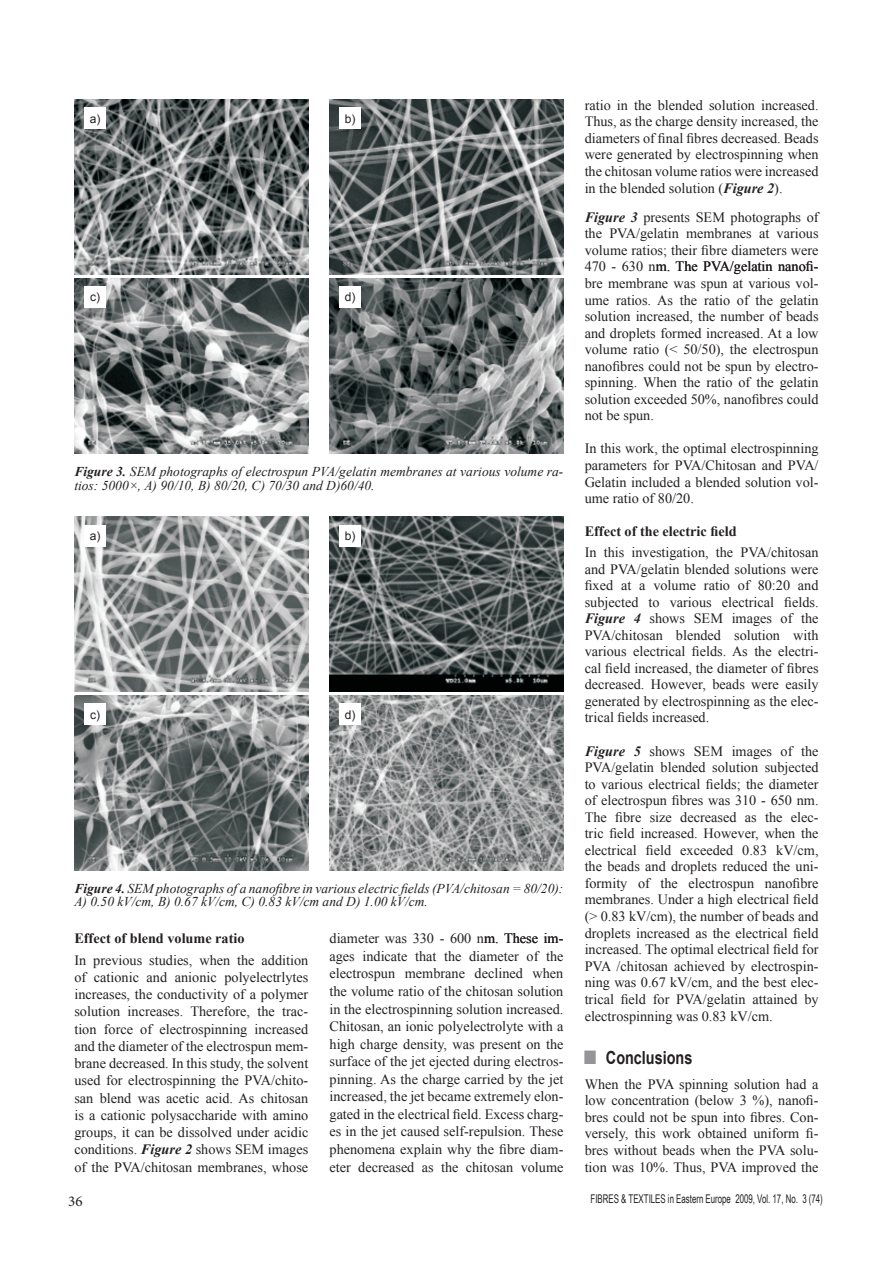
<style>
.page{position:relative;width:893px;height:1263px;background:#fff}
.page>*{position:absolute;margin:0;border:0;box-sizing:border-box;transform-origin:0 0}
.Podtytuł_1{font:700 18px "Arial";color:#231f20;scale:.8 1}
.t1{font:15px "Minion Pro";color:#231f20}
.Normalny{font:14.25px/16.5px "Times New Roman";color:#231f20;text-align:justify}
.Normalny-2{font:700 14.25px "Times New Roman";color:#231f20}
.Normalny-3{font:italic 13.5px/13.5px "Times New Roman";color:#231f20}
.t2{font:12px "Arial Narrow";color:#231f20;scale:.8 1}
.Podpis{font:12px "Arial";color:#231f20}
.s1{font-weight:700}
.s2{font-weight:700;font-style:italic}
.s3{color:#939598}
</style>
<div class="page">
<div style="left:584px;top:1050px;width:12px;height:14px;border:3px solid #939598"></div>
<img style="left:74px;top:100px;width:234px;height:174px">
<img style="left:330px;top:100px;width:233px;height:174px">
<img style="left:74px;top:278px;width:234px;height:176px">
<img style="left:330px;top:278px;width:233px;height:176px">
<img style="left:74px;top:517px;width:234px;height:174px">
<img style="left:330px;top:517px;width:233px;height:174px">
<img style="left:74px;top:695px;width:234px;height:176px">
<img style="left:330px;top:695px;width:233px;height:176px">
<div style="left:84px;top:108px;width:22px;height:21px;background:#fff"></div>
<div style="left:340px;top:108px;width:21px;height:21px;background:#fff"></div>
<div style="left:84px;top:286px;width:22px;height:21px;background:#fff"></div>
<div style="left:340px;top:286px;width:21px;height:21px;background:#fff"></div>
<div style="left:84px;top:525px;width:22px;height:21px;background:#fff"></div>
<div style="left:340px;top:525px;width:21px;height:21px;background:#fff"></div>
<div style="left:84px;top:704px;width:22px;height:21px;background:#fff"></div>
<div style="left:340px;top:704px;width:21px;height:21px;background:#fff"></div>
<p class="Podpis" style="left:90px;top:111px;width:12px">a)</p>
<p class="Podpis" style="left:345px;top:111px;width:12px">b)</p>
<p class="Podpis" style="left:90px;top:289px;width:11px">c)</p>
<p class="Podpis" style="left:345px;top:289px;width:12px">d)</p>
<p class="Normalny-3" style="left:74px;top:464px;width:491px"><span class="s1">Figure 3.</span> SEM photographs of electrospun PVA/gelatin membranes at various volume ra&shy;tios: 5000×, A) 90/10, B) 80/20, C) 70/30 and D)60/40.</p>
<p class="Podpis" style="left:90px;top:528px;width:12px">a)</p>
<p class="Podpis" style="left:345px;top:528px;width:12px">b)</p>
<p class="Podpis" style="left:90px;top:707px;width:11px">c)</p>
<p class="Podpis" style="left:345px;top:707px;width:12px">d)</p>
<p class="Normalny-3" style="left:74px;top:881px;width:490px"><span class="s1">Figure 4.</span> SEM photographs of a nanofibre in various electric fields (PVA/chitosan = 80/20):<br>A) 0.50 kV/cm, B) 0.67 kV/cm, C) 0.83 kV/cm and D) 1.00 kV/cm.</p>
<p class="Normalny-2" style="left:74px;top:928px;width:172px">Effect of blend volume ratio</p>
<p class="Normalny" style="left:74px;top:951px;width:235px;line-height:17.2px">In previous studies, when the addition of cationic and anionic polyelectrlytes increases, the conductivity of a polymer solution increases. Therefore, the trac&shy;tion force of electrospinning increased and the diameter of the electrospun mem&shy;brane decreased. In this study, the solvent used for electrospinning the PVA/chito&shy;san blend was acetic acid. As chitosan is a cationic polysaccharide with amino groups, it can be dissolved under acidic conditions. <span class="s2">Figure 2</span> shows SEM images of the PVA/chitosan membranes, whose</p>
<p class="Normalny" style="left:330px;top:929px;width:235px;line-height:17.5px">diameter was 33 0 - 600 nm. These im&shy;ages indicate that the diameter of the electrospun membrane declined when the volume ratio of the chitosan solution in the electrospinning solution increased.<br>Chitosan, an ionic polyelectrolyte with a high charge density, was present on the surface of the jet ejected during electros&shy;pinning. As the charge carried by the jet increased, the jet became extremely elon&shy;gated in the electrical field. Excess charg&shy;es in the jet caused self-repulsion. These phenomena explain why the fibre diam&shy;eter decreased as the chitosan volume</p>
<p class="Normalny" style="left:585px;top:97px;width:235px">ratio in the blended solution increased.<br>Thus, as the charge density increased, the diameters of final fibres decreased. Beads were generated by electrospinning when the chitosan volume ratios were increased in the blended solution (<span class="s2">Figure 2</span>).</p>
<p class="Normalny" style="left:585px;top:209px;width:235px"><span class="s2">Figure 3</span> presents SEM photographs of the PVA/gelatin membranes at various volume ratios; their fibre diameters were 470 - 630 nm. The PVA/gelatin nanofi&shy;bre membrane was spun at various vol&shy;ume ratios. As the ratio of the gelatin solution increased, the number of beads and droplets formed increased. At a low volume ratio (&lt; 5 0/50), the electrospun nanofibres could not be spun by electro&shy;spinning. When the ratio of the gelatin solution exceeded 50%, nanofibres could not be spun.</p>
<p class="Normalny" style="left:585px;top:440px;width:235px">In this work, the optimal electrospinning parameters for PVA/Chitosan and PVA/ Gelatin included a blended solution vol&shy;ume ratio of 80/20.</p>
<p class="Normalny-2" style="left:585px;top:522px;width:153px">Effect of the electric field</p>
<p class="Normalny" style="left:585px;top:544px;width:235px">In this investigation, the PVA/chitosan and PVA/gelatin blended solutions were fixed at a volume ratio of 80:20 and subjected to various electrical fields.<br><span class="s2">Figure 4</span> shows SEM images of the PVA/chitosan blended solution with various electrical fields. As the electri&shy;cal field increased, the diameter of fibres decreased. However, beads were easily generated by electrospinning as the elec&shy;trical fields increased.</p>
<p class="Normalny" style="left:585px;top:742px;width:235px"><span class="s2">Figure 5</span> shows SEM images of the PVA/gelatin blended solution subjected to various electrical fields; the diameter of electrospun fibres was 310 - 650 nm.<br>The fibre size decreased as the elec&shy;tric field increased. However, when the electrical field exceeded 0.83 kV/cm, the beads and droplets reduced the uni&shy;formity of the electrospun nanofibre membranes. Under a high electrical field (&gt; 0.83 kV/cm), the number of beads and droplets increased as the electrical field increased. The optimal electrical field for PVA /chitosan achieved by electrospin&shy;ning was 0.67 kV/cm, and the best elec&shy;trical field for PVA/gelatin attained by electrospinning was 0.83 kV/cm.</p>
<p class="Podtytuł_1" style="left:585px;top:1045px;width:136px"><span class="s3">■</span> Conclusions</p>
<p class="Normalny" style="left:585px;top:1075px;width:235px">When the PVA spinning solution had a low concentration (below 3 %), nanofi&shy;bres could not be spun into fibres. Con&shy;versely, this work obtained uniform fi&shy;bres without beads when the PVA solu&shy;tion was 10%. Thus, PVA improved the</p>
<p class="t1" style="left:68px;top:1191px;width:16px">36</p>
<p class="t2" style="left:591px;top:1190px;width:292px">FIBRES &amp; TEXTILES in Eastern Europe 2009, Vol. 17, No. 3 (74)</p>
</div>
